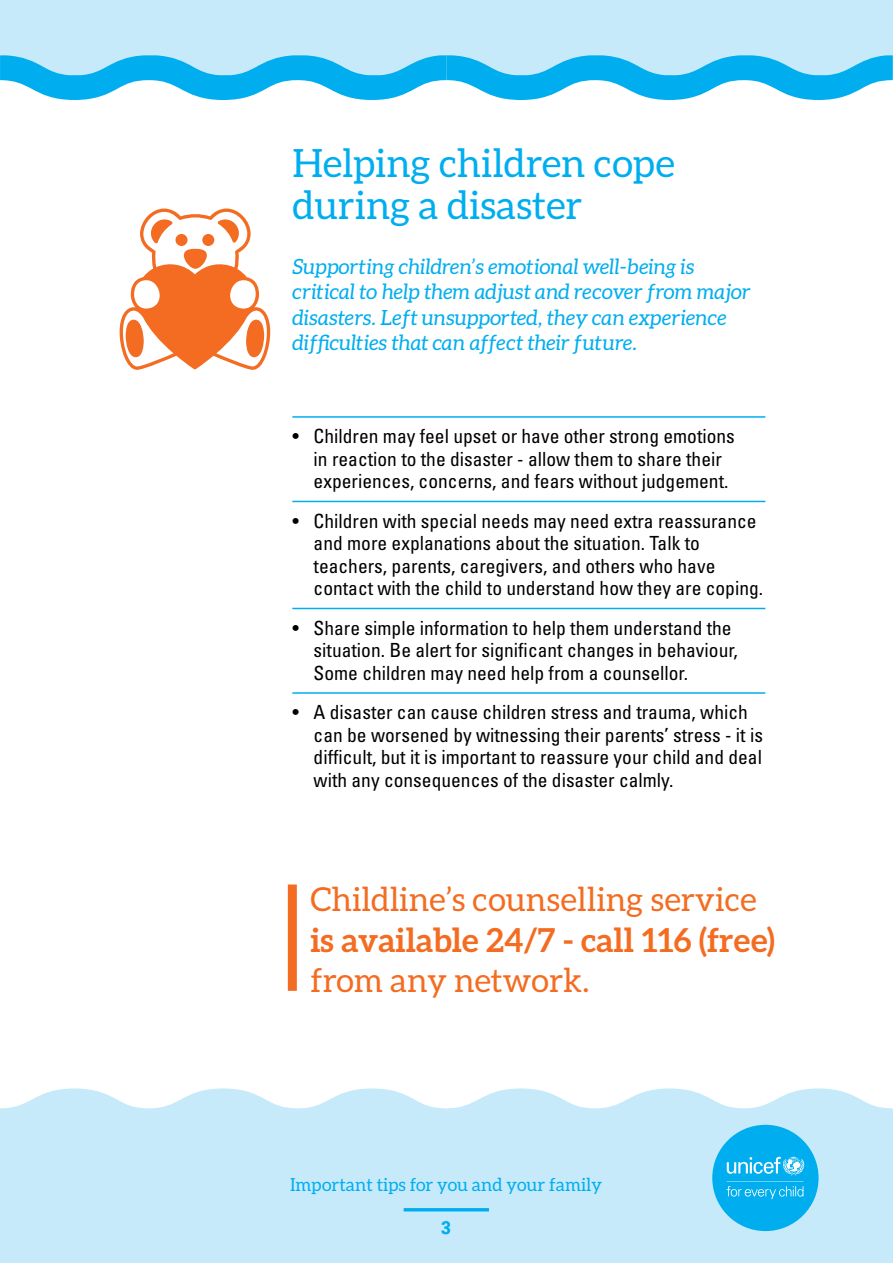
<style>
.page{position:relative;width:893px;height:1263px;background:#fff}
.page>*{position:absolute;margin:0;border:0;box-sizing:border-box;transform-origin:0 0}
.t1{font:39px/42px "Aleo";color:#00aeef}
.t2{font:33px "Aleo";color:#f36c21}
.t3{font:700 33px "Aleo";color:#f36c21}
.t4{font:italic 21px/25.5px "Aleo";color:#00aeef}
.t5{font:condensed 19.5px/22.5px "Univers";color:#000}
.t6{font:18px "Aleo";color:#00aeef}
.t7{font:300 condensed 18px "Univers LT Std";color:#00aeef}
</style>
<div class="page">
<div style="left:0;top:1111px;width:893px;height:152px;background:#c7eafb"></div>
<svg style="left:0;top:1088px;width:893px;height:45px"></svg>
<div style="left:712px;top:1125px;width:107px;height:106px;background:#00aeef;border-radius:50%"></div>
<svg style="left:727px;top:1157px;width:77px;height:18px"></svg>
<hr style="left:727px;top:1181px;width:76px;height:1px;background:#fff">
<svg style="left:727px;top:1186px;width:76px;height:13px"></svg>
<hr style="left:404px;top:1208px;width:85px;height:3px;background:#00aeef">
<div style="left:0;top:0;width:893px;height:77px;background:#c7eafb"></div>
<svg style="left:0;top:55px;width:893px;height:45px"></svg>
<hr style="left:292px;top:416px;width:473px;height:2px;background:#00aeef">
<hr style="left:292px;top:501px;width:473px;height:1px;background:#00aeef">
<hr style="left:292px;top:608px;width:473px;height:1px;background:#00aeef">
<hr style="left:292px;top:692px;width:473px;height:2px;background:#00aeef">
<svg style="left:120px;top:208px;width:150px;height:162px"></svg>
<div style="left:288px;top:884px;width:9px;height:107px;background:#f36c21"></div>
<h1 class="t1" style="left:292px;top:141px;width:384px">Helping children cope during a disaster</h1>
<p class="t4" style="left:292px;top:253px;width:459px">Supporting children’s emotional well-being is critical to help them adjust and recover from major disasters. Left unsupported, they can experience difficulties that can affect their future.</p>
<p class="t5" style="left:314px;top:424px;width:423px;text-indent:-21px">• Children may feel upset or have other strong emotions in reaction to the disaster - allow them to share their experiences, concerns, and fears without judgement.</p>
<p class="t5" style="left:314px;top:509px;width:451px;text-indent:-21px">• Children with special needs may need extra reassurance and more explanations about the situation. Talk to teachers, parents, caregivers, and others who have contact with the child to understand how they are coping.</p>
<p class="t5" style="left:314px;top:616px;width:426px;text-indent:-21px">• Share simple information to help them understand the situation. Be alert for significant changes in behaviour,<br>Some children may need help from a counsellor.</p>
<p class="t5" style="left:314px;top:701px;width:451px;text-indent:-21px">• A disaster can cause children stress and trauma, which can be worsened by witnessing their parents’ stress - it is difficult, but it is important to reassure your child and deal with any consequences of the disaster calmly.</p>
<h2 class="t2" style="left:310px;top:881px;width:448px">Childline’s counselling service</h2>
<h2 class="t3" style="left:310px;top:921px;width:466px">is available 24/7 - call 116 (free)</h2>
<h2 class="t2" style="left:310px;top:962px;width:280px">from any network.</h2>
<p class="t6" style="left:290px;top:1174px;width:314px">Important tips for you and your family</p>
<p class="t7" style="left:442px;top:1216px;width:9px">3</p>
</div>
